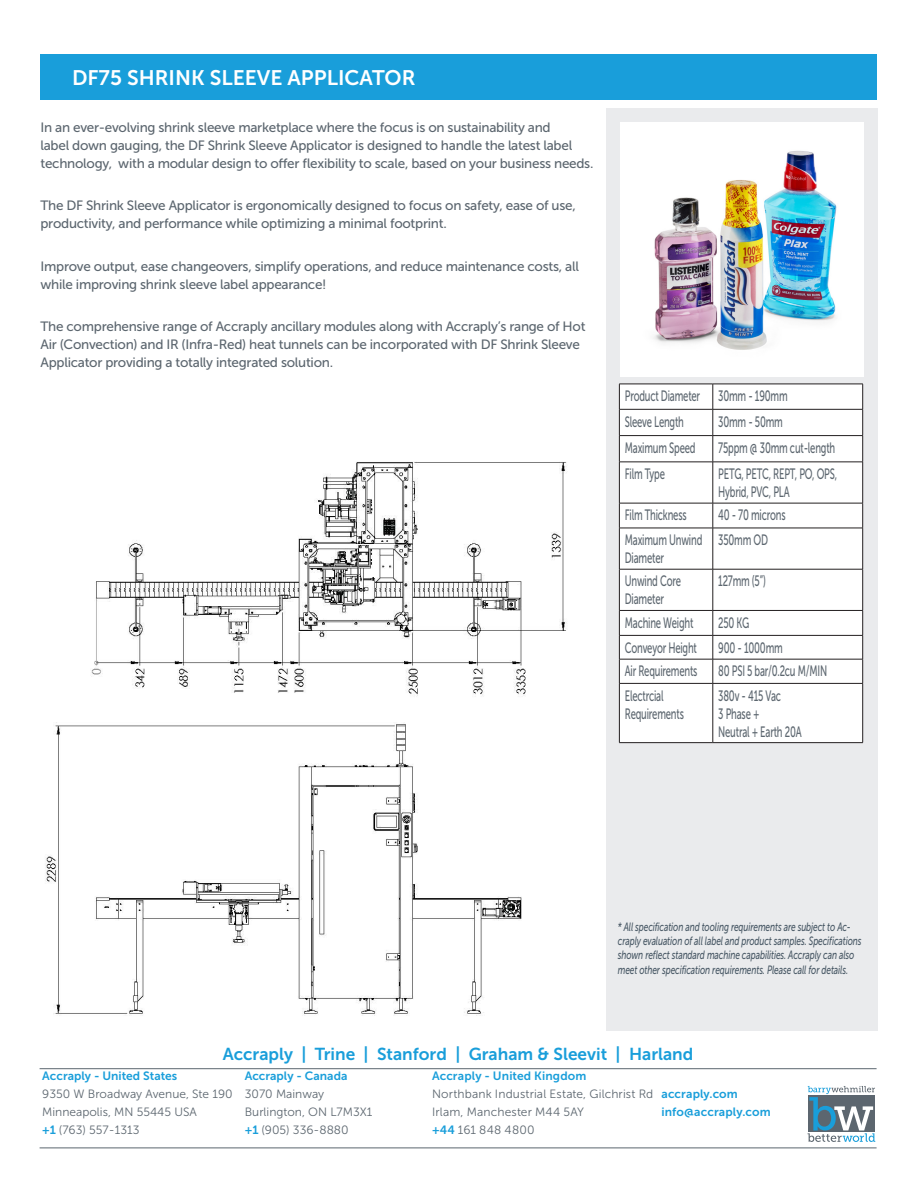
<style>
.page{position:relative;width:918px;height:1188px;background:#fff}
.page>*{position:absolute;margin:0;border:0;box-sizing:border-box;transform-origin:0 0}
.Page_2_Heading{font:21px "Museo Sans 700";color:#fff}
.t1{font:17.25px "Museo Sans 700";color:#199eda}
.Page_2_Table_cells{font:15px/18px "Museo Sans 500";letter-spacing:-.02em;color:#5c666f;scale:.63 1}
.Page_2_Body{font:13.5px/18px "Museo Sans 500";letter-spacing:-.02em;color:#5c666f}
.Speed_Warning{font:italic 12px/14.4px "Museo Sans 500";letter-spacing:-.01em;color:#485865;scale:.7 1}
.t2{font:12px/18px "Museo Sans 300";color:#5c666f}
.t3{font:12px/18px "Museo Sans 700";letter-spacing:.005em;color:#199eda}
.s1{font-family:"Museo Sans 700";color:#199eda}
</style>
<div class="page">
<hr style="left:40px;top:1148px;width:837px;height:1px;background:#5c666f">
<hr style="left:40px;top:1068px;width:837px;height:1px;background:#5c666f">
<svg style="left:808px;top:1086px;width:67px;height:56px"></svg>
<div style="left:40px;top:54px;width:838px;height:45px;background:#199eda"></div>
<div style="left:606px;top:108px;width:272px;height:922px;background:#eaebed"></div>
<div style="left:620px;top:385px;width:242px;height:357px;background:#fff"></div>
<hr style="left:619px;top:384px;width:94px;height:1px;background:#231f20">
<hr style="left:713px;top:384px;width:150px;height:1px;background:#231f20">
<hr style="left:619px;top:409px;width:94px;height:1px;background:#231f20">
<hr style="left:713px;top:409px;width:150px;height:1px;background:#231f20">
<hr style="left:619px;top:435px;width:94px;height:1px;background:#231f20">
<svg style="left:619px;top:384px;width:1px;height:78px"></svg>
<hr style="left:713px;top:435px;width:150px;height:1px;background:#231f20">
<svg style="left:713px;top:384px;width:1px;height:78px"></svg>
<svg style="left:862px;top:384px;width:1px;height:78px"></svg>
<hr style="left:619px;top:462px;width:94px;height:1px;background:#231f20">
<hr style="left:619px;top:462px;width:1px;height:41px;background:#231f20">
<hr style="left:713px;top:462px;width:150px;height:1px;background:#231f20">
<hr style="left:713px;top:462px;width:1px;height:41px;background:#231f20">
<hr style="left:862px;top:462px;width:1px;height:41px;background:#231f20">
<hr style="left:619px;top:503px;width:94px;height:1px;background:#231f20">
<svg style="left:619px;top:503px;width:1px;height:25px"></svg>
<hr style="left:713px;top:503px;width:150px;height:1px;background:#231f20">
<svg style="left:713px;top:503px;width:1px;height:25px"></svg>
<svg style="left:862px;top:503px;width:1px;height:25px"></svg>
<hr style="left:619px;top:528px;width:94px;height:1px;background:#231f20">
<hr style="left:619px;top:528px;width:1px;height:41px;background:#231f20">
<hr style="left:713px;top:528px;width:150px;height:1px;background:#231f20">
<hr style="left:713px;top:528px;width:1px;height:41px;background:#231f20">
<hr style="left:862px;top:528px;width:1px;height:41px;background:#231f20">
<hr style="left:619px;top:569px;width:94px;height:1px;background:#231f20">
<hr style="left:619px;top:569px;width:1px;height:41px;background:#231f20">
<hr style="left:713px;top:569px;width:150px;height:1px;background:#231f20">
<hr style="left:713px;top:569px;width:1px;height:41px;background:#231f20">
<hr style="left:862px;top:569px;width:1px;height:41px;background:#231f20">
<hr style="left:619px;top:610px;width:94px;height:1px;background:#231f20">
<hr style="left:713px;top:610px;width:150px;height:1px;background:#231f20">
<hr style="left:619px;top:635px;width:94px;height:1px;background:#231f20">
<hr style="left:713px;top:635px;width:150px;height:1px;background:#231f20">
<hr style="left:619px;top:659px;width:94px;height:1px;background:#231f20">
<svg style="left:619px;top:611px;width:1px;height:72px"></svg>
<hr style="left:713px;top:659px;width:150px;height:1px;background:#231f20">
<svg style="left:713px;top:611px;width:1px;height:72px"></svg>
<svg style="left:862px;top:611px;width:1px;height:72px"></svg>
<hr style="left:619px;top:683px;width:94px;height:1px;background:#231f20">
<hr style="left:619px;top:684px;width:1px;height:58px;background:#231f20">
<hr style="left:713px;top:683px;width:150px;height:1px;background:#231f20">
<hr style="left:713px;top:684px;width:1px;height:58px;background:#231f20">
<hr style="left:862px;top:684px;width:1px;height:58px;background:#231f20">
<hr style="left:619px;top:742px;width:94px;height:1px;background:#231f20">
<hr style="left:713px;top:742px;width:150px;height:1px;background:#231f20">
<div style="left:620px;top:122px;width:243px;height:255px;background:#fff"></div>
<img style="left:653px;top:151px;width:184px;height:199px">
<img style="left:45px;top:462px;width:522px;height:554px">
<p class="Page_2_Heading" style="left:72px;top:66px;width:345px">DF75 SHRINK SLEEVE APPLICATOR</p>
<p class="Page_2_Body" style="left:40px;top:118px;width:555px">In an ever-evolving shrink sleeve marketplace where the focus is on sustainability and<br>label down gauging, the DF Shrink Sleeve Applicator is designed to handle the latest label technology, with a modular design to offer flexibility to scale, based on your business needs.</p>
<p class="Page_2_Body" style="left:40px;top:197px;width:537px">The DF Shrink Sleeve Applicator is ergonomically designed to focus on safety, ease of use, productivity, and performance while optimizing a minimal footprint.</p>
<p class="Page_2_Body" style="left:40px;top:257px;width:540px">Improve output, ease changeovers, simplify operations, and reduce maintenance costs, all while improving shrink sleeve label appearance!</p>
<p class="Page_2_Body" style="left:40px;top:317px;width:547px">The comprehensive range of Accraply ancillary modules along with Accraply’s range of Hot<br>Air (Convection) and IR (Infra-Red) heat tunnels can be incorporated with DF Shrink Sleeve<br>Applicator providing a totally integrated solution.</p>
<p class="Page_2_Table_cells" style="left:625px;top:387px;width:121px">Product Diameter</p>
<p class="Page_2_Table_cells" style="left:718px;top:387px;width:112px">30mm - 190mm</p>
<p class="Page_2_Table_cells" style="left:625px;top:412px;width:95px">Sleeve Length</p>
<p class="Page_2_Table_cells" style="left:718px;top:412px;width:104px">30mm - 50mm</p>
<p class="Page_2_Table_cells" style="left:625px;top:439px;width:114px">Maximum Speed</p>
<p class="Page_2_Table_cells" style="left:718px;top:439px;width:187px">75ppm @ 30mm cut-length</p>
<p class="Page_2_Table_cells" style="left:625px;top:465px;width:65px">Film Type</p>
<p class="Page_2_Table_cells" style="left:718px;top:465px;width:190px">PETG, PETC, REPT, PO, OPS,<br>Hybrid, PVC, PLA</p>
<p class="Page_2_Table_cells" style="left:625px;top:506px;width:100px">Film Thickness</p>
<p class="Page_2_Table_cells" style="left:718px;top:506px;width:109px">40 - 70 microns</p>
<p class="Page_2_Table_cells" style="left:625px;top:531px;width:125px">Maximum Unwind<br>Diameter</p>
<p class="Page_2_Table_cells" style="left:718px;top:531px;width:81px">350mm OD</p>
<p class="Page_2_Table_cells" style="left:625px;top:572px;width:91px">Unwind Core<br>Diameter</p>
<p class="Page_2_Table_cells" style="left:718px;top:572px;width:77px">127mm (5”)</p>
<p class="Page_2_Table_cells" style="left:625px;top:614px;width:111px">Machine Weight</p>
<p class="Page_2_Table_cells" style="left:718px;top:614px;width:51px">250 KG</p>
<p class="Page_2_Table_cells" style="left:625px;top:639px;width:116px">Conveyor Height</p>
<p class="Page_2_Table_cells" style="left:718px;top:639px;width:104px">900 - 1000mm</p>
<p class="Page_2_Table_cells" style="left:625px;top:662px;width:117px">Air Requirements</p>
<p class="Page_2_Table_cells" style="left:718px;top:662px;width:174px">80 PSI 5 bar/0.2cu M/MIN</p>
<p class="Page_2_Table_cells" style="left:625px;top:687px;width:63px">Electrcial</p>
<p class="Page_2_Table_cells" style="left:625px;top:705px;width:95px">Requirements</p>
<p class="Page_2_Table_cells" style="left:718px;top:687px;width:101px">380v - 415 Vac</p>
<p class="Page_2_Table_cells" style="left:718px;top:705px;width:67px">3 Phase +</p>
<p class="Page_2_Table_cells" style="left:718px;top:723px;width:134px">Neutral + Earth 20A</p>
<p class="Speed_Warning" style="left:618px;top:919px;width:350px">* All specification and tooling requirements are subject to Ac&shy;craply evaluation of all label and product samples. Specifications shown reflect standard machine capabilities. Accraply can also meet other specification requirements. Please call for details.</p>
<p class="t1" style="left:223px;top:1044px;width:472px">Accraply | Trine | Stanford | Graham &amp; Sleevit | Harland</p>
<p class="t3" style="left:432px;top:1067px;width:156px">Accraply - United Kingdom</p>
<p class="t2" style="left:432px;top:1085px;width:223px">Northbank Industrial Estate, Gilchrist Rd<br>Irlam, Manchester M44 5AY<br><span class="s1">+44</span> 161 848 4800</p>
<p class="t3" style="left:662px;top:1085px;width:111px">accraply.com info@accraply.com</p>
<p class="t3" style="left:42px;top:1067px;width:137px">Accraply - United States</p>
<p class="t2" style="left:42px;top:1085px;width:192px">9350 W Broadway Avenue, Ste 190<br>Minneapolis, MN 55445 USA<br><span class="s1">+1</span> (763) 557-1313</p>
<p class="t3" style="left:245px;top:1067px;width:104px">Accraply - Canada</p>
<p class="t2" style="left:245px;top:1085px;width:129px">3070 Mainway<br>Burlington, ON L7M3X1 <span class="s1">+1</span> (905) 336-8880</p>
</div>
